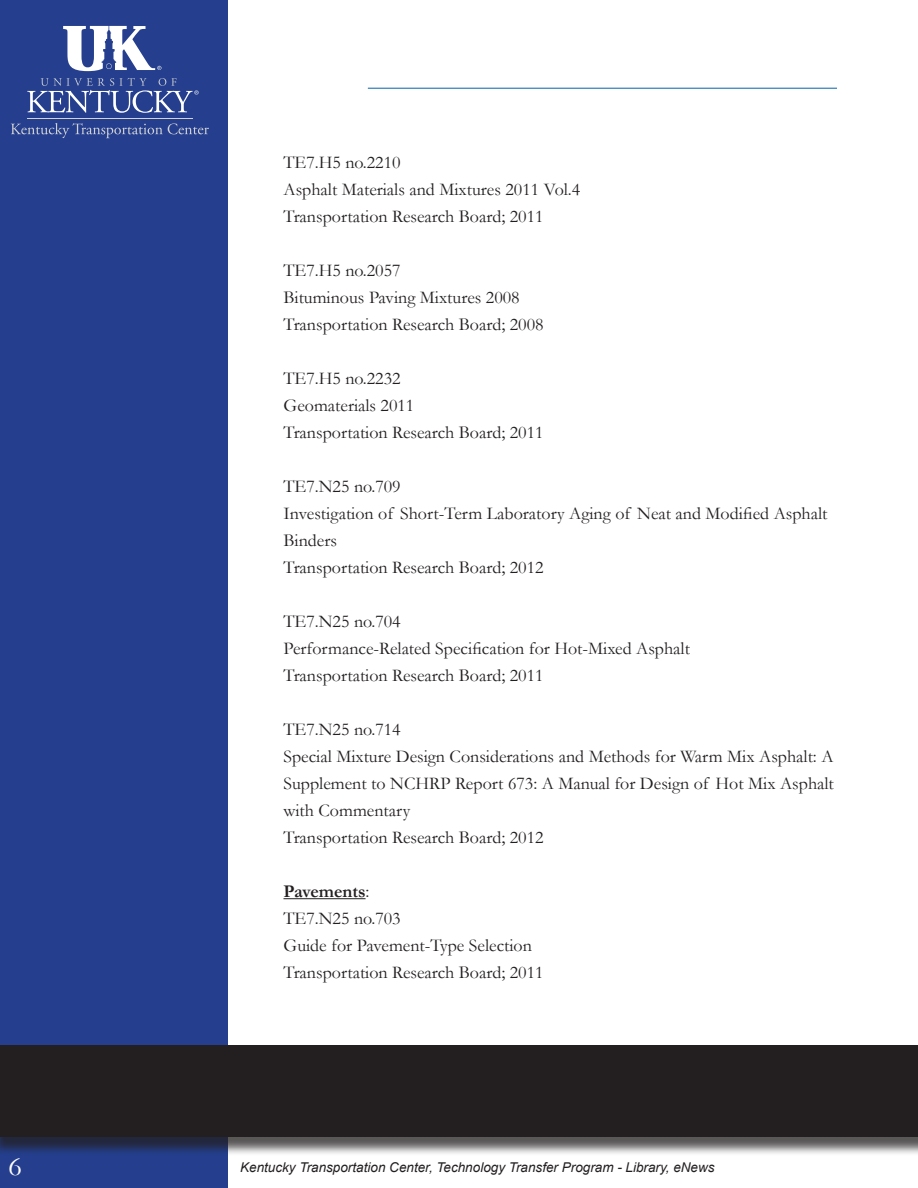
<style>
.page{position:relative;width:918px;height:1188px;background:#fff}
.page>*{position:absolute;margin:0;border:0;box-sizing:border-box;transform-origin:0 0}
.t1{font:27px "Garamond";color:#fff;scale:1.1 1}
.Body_Text_no_indent{font:18px/27px "Garamond";color:#231f20}
.Body_Text_no_indent-2{font:700 18px "Garamond";color:#231f20}
.t2{font:italic 13.5px "Arial";color:#231f20}
.s1{font-weight:400}
</style>
<div class="page">
<hr style="left:368px;top:88px;width:469px;height:1px;background:#0161ab">
<div style="left:0;top:0;width:228px;height:1188px;background:#253f8e"></div>
<div style="left:0;top:1048px;width:918px;height:107px;background:#231f20;opacity:.75"></div>
<div style="left:0;top:1046px;width:918px;height:91px;background:#231f20"></div>
<hr style="left:27px;top:118px;width:166px;height:1px;background:#d1d2d4">
<svg style="left:27px;top:78px;width:172px;height:35px"></svg>
<svg style="left:63px;top:26px;width:98px;height:45px"></svg>
<svg style="left:11px;top:123px;width:198px;height:15px"></svg>
<hr style="left:284px;top:898px;width:82px;height:1px;background:#231f20">
<h1 class="t1" style="left:8px;top:1148px;width:14px">6</h1>
<p class="Body_Text_no_indent" style="left:284px;top:149px;width:119px">TE7.H5 no.2210</p>
<p class="Body_Text_no_indent" style="left:284px;top:176px;width:298px">Asphalt Materials and Mixtures 2011 Vol.4</p>
<p class="Body_Text_no_indent" style="left:284px;top:203px;width:262px">Transportation Research Board; 2011</p>
<p class="Body_Text_no_indent" style="left:284px;top:257px;width:119px">TE7.H5 no.2057</p>
<p class="Body_Text_no_indent" style="left:284px;top:284px;width:238px">Bituminous Paving Mixtures 2008</p>
<p class="Body_Text_no_indent" style="left:284px;top:311px;width:262px">Transportation Research Board; 2008</p>
<p class="Body_Text_no_indent" style="left:284px;top:365px;width:119px">TE7.H5 no.2232</p>
<p class="Body_Text_no_indent" style="left:284px;top:392px;width:132px">Geomaterials 2011</p>
<p class="Body_Text_no_indent" style="left:284px;top:419px;width:262px">Transportation Research Board; 2011</p>
<p class="Body_Text_no_indent" style="left:284px;top:473px;width:119px">TE7.N25 no.709</p>
<p class="Body_Text_no_indent" style="left:284px;top:500px;width:545px">Investigation of Short-Term Laboratory Aging of Neat and Modified Asphalt<br>Binders</p>
<p class="Body_Text_no_indent" style="left:284px;top:554px;width:262px">Transportation Research Board; 2012</p>
<p class="Body_Text_no_indent" style="left:284px;top:608px;width:119px">TE7.N25 no.704</p>
<p class="Body_Text_no_indent" style="left:284px;top:635px;width:408px">Performance-Related Specification for Hot-Mixed Asphalt</p>
<p class="Body_Text_no_indent" style="left:284px;top:662px;width:262px">Transportation Research Board; 2011</p>
<p class="Body_Text_no_indent" style="left:284px;top:716px;width:119px">TE7.N25 no.714</p>
<p class="Body_Text_no_indent" style="left:284px;top:743px;width:552px;text-align:justify">Special Mixture Design Considerations and Methods for Warm Mix Asphalt: A Supplement to NCHRP Report 673: A Manual for Design of Hot Mix Asphalt with Commentary</p>
<p class="Body_Text_no_indent" style="left:284px;top:824px;width:262px">Transportation Research Board; 2012</p>
<p class="Body_Text_no_indent-2" style="left:284px;top:879px;width:87px">Pavements<span class="s1">:</span></p>
<p class="Body_Text_no_indent" style="left:284px;top:905px;width:119px">TE7.N25 no.703</p>
<p class="Body_Text_no_indent" style="left:284px;top:932px;width:250px">Guide for Pavement-Type Selection</p>
<p class="Body_Text_no_indent" style="left:284px;top:959px;width:262px">Transportation Research Board; 2011</p>
<p class="t2" style="left:240px;top:1159px;width:476px">Kentucky Transportation Center, Technology Transfer Program - Library, eNews</p>
</div>
